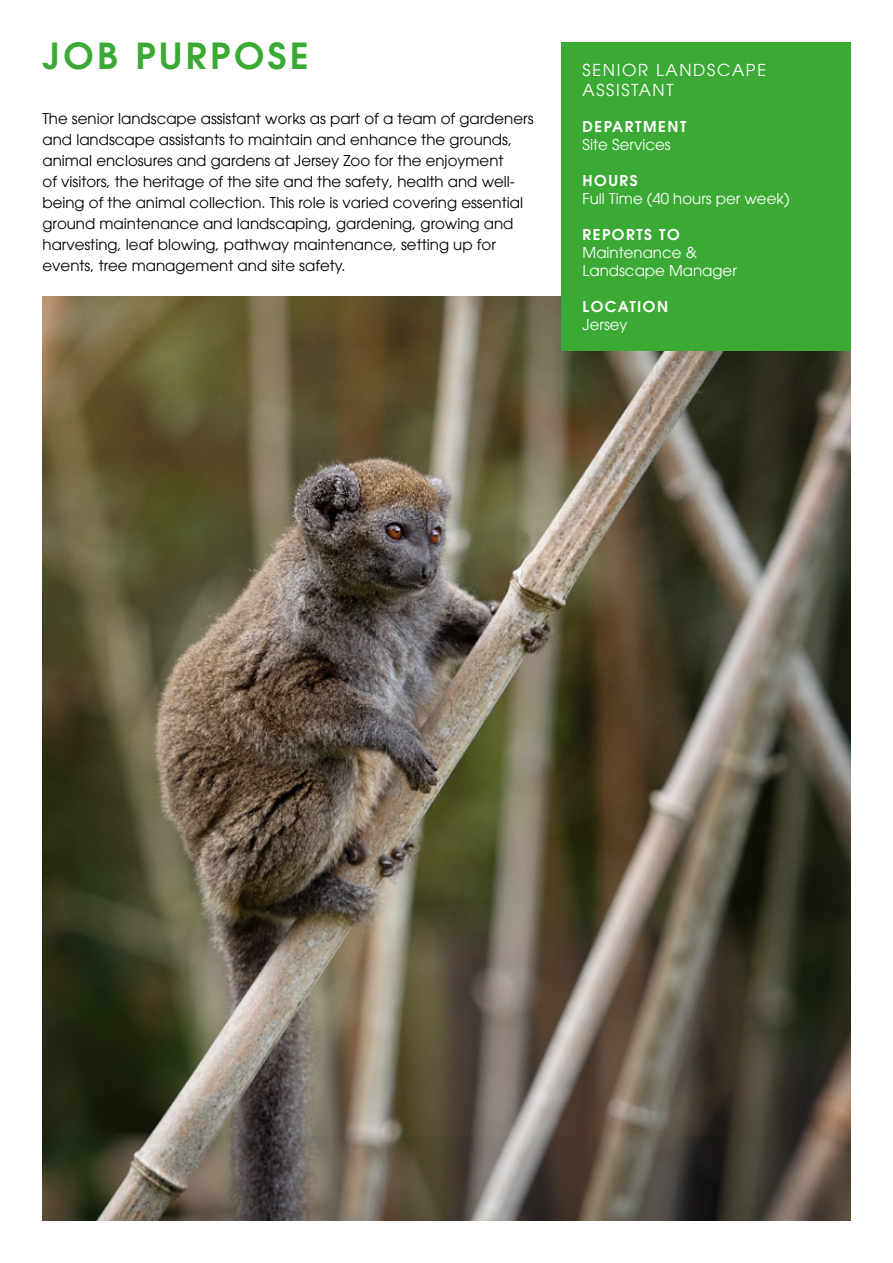
<style>
.page{position:relative;width:893px;height:1263px;background:#fff}
.page>*{position:absolute;margin:0;border:0;box-sizing:border-box;transform-origin:0 0}
.t1{font:36px "Avant Garde Gothic ITCW01 Dm";letter-spacing:.1em;color:#3aaa35}
.t2{font:16.5px/19.8px "Avant Garde Gothic ITCW01 Bk";letter-spacing:.1em;color:#fff}
.t3{font:15px/21px "Avant Garde Gothic ITCW01 Bk";color:#000}
.t4{font:15px/18px "Avant Garde Gothic ITCW01 Bk";color:#fff}
.t5{font:15px "Avant Garde Gothic ITCW01 Dm";letter-spacing:.1em;color:#fff}
</style>
<div class="page">
<img style="left:43px;top:297px;width:807px;height:923px">
<div style="left:561px;top:43px;width:289px;height:308px;background:#3aaa35"></div>
<h1 class="t1" style="left:43px;top:32px;width:268px">JOB PURPOSE</h1>
<p class="t3" style="left:43px;top:108px;width:492px">The senior landscape assistant works as part of a team of gardeners and landscape assistants to maintain and enhance the grounds, animal enclosures and gardens at Jersey Zoo for the enjoyment<br>of visitors, the heritage of the site and the safety, health and well&shy;being of the animal collection. This role is varied covering essential ground maintenance and landscaping, gardening, growing and harvesting, leaf blowing, pathway maintenance, setting up for events, tree management and site safety.</p>
<p class="t2" style="left:583px;top:60px;width:185px">SENIOR LANDSCAPE<br>ASSISTANT</p>
<p class="t5" style="left:583px;top:116px;width:105px">DEPARTMENT</p>
<p class="t4" style="left:583px;top:135px;width:90px">Site Services</p>
<p class="t5" style="left:583px;top:170px;width:56px">HOURS</p>
<p class="t4" style="left:583px;top:189px;width:208px">Full Time (40 hours per week)</p>
<p class="t5" style="left:583px;top:224px;width:99px">REPORTS TO</p>
<p class="t4" style="left:583px;top:243px;width:156px">Maintenance &amp;<br>Landscape Manager</p>
<p class="t5" style="left:583px;top:296px;width:87px">LOCATION</p>
<p class="t4" style="left:583px;top:315px;width:47px">Jersey</p>
</div>
